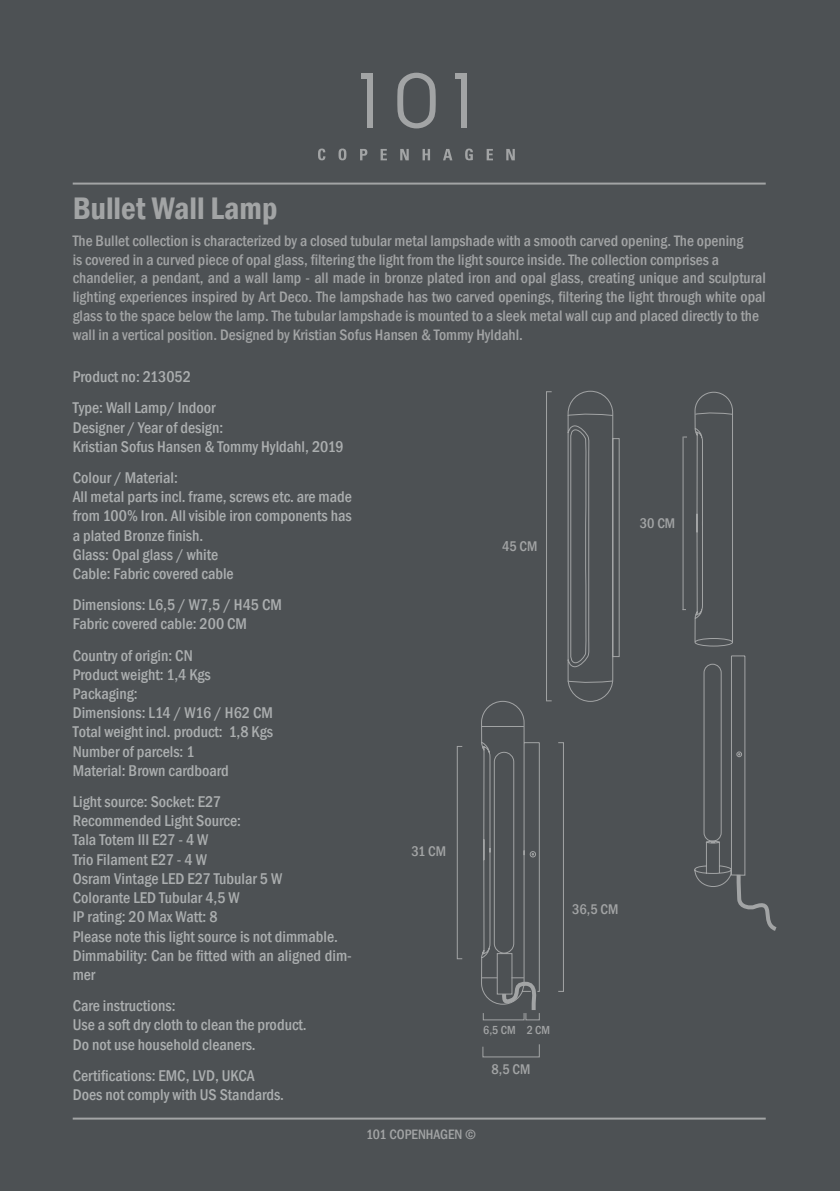
<style>
.page{position:relative;width:840px;height:1191px;background:#fff}
.page>*{position:absolute;margin:0;border:0;box-sizing:border-box;transform-origin:0 0}
.t1{font:600 condensed 32px "Franklin Gothic";color:#a2a4a5}
.t2{font:500 condensed 16px/19.2px "Franklin Gothic";color:#abaeaf}
.t3{font:500 condensed 15.6px/18.8px "Franklin Gothic";color:#a2a4a5}
.t4{font:500 condensed 14.4px "Franklin Gothic";color:#a2a4a5}
.t5{font:500 condensed 14px "Franklin Gothic";color:#a2a4a5}
.t6{font:500 condensed 12px "Franklin Gothic";color:#a2a4a5}
</style>
<div class="page">
<div style="left:0;top:0;width:839px;height:1191px;background:#4d5154"></div>
<svg style="left:397px;top:73px;width:38px;height:55px"></svg>
<div style="left:455px;top:73px;width:11px;height:5px;background:#a2a4a5"></div>
<div style="left:367px;top:76px;width:6px;height:52px;background:#a2a4a5"></div>
<div style="left:361px;top:73px;width:12px;height:5px;background:#a2a4a5"></div>
<svg style="left:318px;top:149px;width:7px;height:11px"></svg>
<svg style="left:338px;top:149px;width:8px;height:11px"></svg>
<svg style="left:360px;top:149px;width:7px;height:11px"></svg>
<svg style="left:380px;top:149px;width:7px;height:11px"></svg>
<svg style="left:400px;top:149px;width:8px;height:11px"></svg>
<svg style="left:422px;top:149px;width:8px;height:11px"></svg>
<svg style="left:443px;top:149px;width:9px;height:11px"></svg>
<hr style="left:73px;top:183px;width:692px;height:2px;background:#a2a4a5">
<hr style="left:73px;top:1117px;width:692px;height:2px;background:#a2a4a5">
<svg style="left:456px;top:73px;width:321px;height:1047px"></svg>
<hr style="left:545px;top:392px;width:1px;height:309px;background:#a2a4a5">
<svg style="left:694px;top:411px;width:39px;height:4px"></svg>
<svg style="left:566px;top:390px;width:53px;height:312px"></svg>
<hr style="left:481px;top:726px;width:42px;height:1px;background:#a2a4a5">
<svg style="left:481px;top:977px;width:60px;height:37px"></svg>
<h1 class="t1" style="left:73px;top:186px;width:206px">Bullet Wall Lamp</h1>
<p class="t3" style="left:73px;top:231px;width:694px">The Bullet collection is characterized by a closed tubular metal lampshade with a smooth carved opening. The opening<br>is covered in a curved piece of opal glass, filtering the light from the light source inside. The collection comprises a chandelier, a pendant, and a wall lamp - all made in bronze plated iron and opal glass, creating unique and sculptural lighting experiences inspired by Art Deco. The lampshade has two carved openings, filtering the light through white opal glass to the space below the lamp. The tubular lampshade is mounted to a sleek metal wall cup and placed directly to the wall in a vertical position. Designed by Kristian Sofus Hansen &amp; Tommy Hyldahl.</p>
<p class="t2" style="left:73px;top:361px;width:144px;line-height:31.2px">Product no: 213052<br>Type: Wall Lamp/ Indoor</p>
<p class="t2" style="left:73px;top:417px;width:272px">Designer / Year of design:<br>Kristian Sofus Hansen &amp; Tommy Hyldahl, 2019</p>
<p class="t2" style="left:73px;top:468px;width:280px">Colour / Material:<br>All metal parts incl. frame, screws etc. are made from 100% Iron. All visible iron components has a plated Bronze finish.<br>Glass: Opal glass / white<br>Cable: Fabric covered cable</p>
<p class="t2" style="left:73px;top:595px;width:211px">Dimensions: L6,5 / W7,5 / H45 CM<br>Fabric covered cable: 200 CM</p>
<p class="t2" style="left:73px;top:645px;width:202px">Country of origin: CN<br>Product weight: 1,4 Kgs<br>Packaging:<br>Dimensions: L14 / W16 / H62 CM<br>Total weight incl. product: 1,8 Kgs<br>Number of parcels: 1<br>Material: Brown cardboard</p>
<p class="t2" style="left:73px;top:792px;width:280px">Light source: Socket: E27<br>Recommended Light Source:<br>Tala Totem III E27 - 4 W<br>Trio Filament E27 - 4 W<br>Osram Vintage LED E27 Tubular 5 W<br>Colorante LED Tubular 4,5 W<br>IP rating: 20 Max Watt: 8<br>Please note this light source is not dimmable.<br>Dimmability: Can be fitted with an aligned dim&shy;mer</p>
<p class="t2" style="left:73px;top:996px;width:235px">Care instructions:<br>Use a soft dry cloth to clean the product.<br>Do not use household cleaners.</p>
<p class="t2" style="left:73px;top:1065px;width:213px">Certifications: EMC, LVD, UKCA<br>Does not comply with US Standards.</p>
<p class="t4" style="left:501px;top:537px;width:37px">45 CM</p>
<p class="t4" style="left:411px;top:841px;width:36px">31 CM</p>
<p class="t6" style="left:483px;top:1022px;width:68px">6,5 CM 2 CM</p>
<p class="t4" style="left:491px;top:1059px;width:40px">8,5 CM</p>
<p class="t5" style="left:366px;top:1124px;width:111px">101 COPENHAGEN ©</p>
<p class="t4" style="left:639px;top:514px;width:37px">30 CM</p>
<p class="t4" style="left:572px;top:900px;width:48px">36,5 CM</p>
</div>
